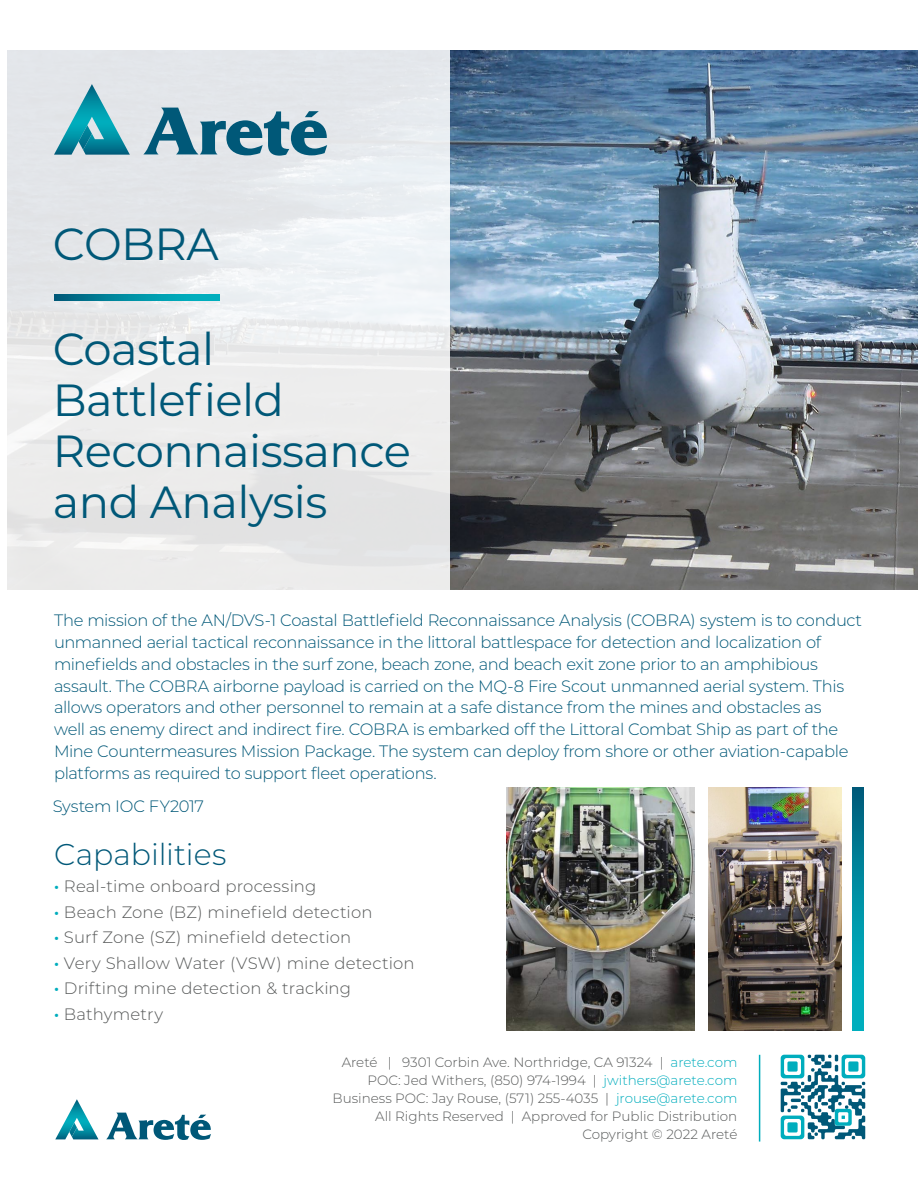
<style>
.page{position:relative;width:918px;height:1188px;background:#fff}
.page>*{position:absolute;margin:0;border:0;box-sizing:border-box;transform-origin:0 0}
.t1{font:45px/51px "Montserrat";letter-spacing:-.015em;color:#005878}
.t2{font:300 30px "Montserrat";color:#005878}
.t3{font:300 16.5px/21.8px "Montserrat";letter-spacing:-.02em;color:#005878}
.t4{font:300 16.5px/25.5px "Montserrat";letter-spacing:.01em;color:#575959}
.t5{font:300 13.5px/18px "Montserrat";color:#575959;text-align:right}
.s1{font-weight:700;color:#00adbd}
.s2{color:#00adbd}
</style>
<div class="page">
<svg style="left:106px;top:1113px;width:105px;height:27px"></svg>
<svg style="left:55px;top:1099px;width:44px;height:40px"></svg>
<svg style="left:777px;top:1051px;width:92px;height:92px"></svg>
<svg style="left:781px;top:1055px;width:84px;height:84px"></svg>
<hr style="left:759px;top:1055px;width:1px;height:87px;background:#00adbd">
<svg style="left:853px;top:787px;width:11px;height:244px;background:#008fa4"></svg>
<img style="left:450px;top:51px;width:468px;height:538px">
<svg style="left:7px;top:50px;width:443px;height:540px;background:#e8eaec"></svg>
<svg style="left:55px;top:295px;width:165px;height:5px"></svg>
<svg style="left:143px;top:108px;width:184px;height:48px;background:#7fa7b7"></svg>
<svg style="left:54px;top:84px;width:76px;height:71px;background:#7dbcc8"></svg>
<img style="left:708px;top:787px;width:133px;height:244px">
<img style="left:507px;top:787px;width:188px;height:244px">
<h1 class="t1" style="left:53px;top:217px;width:167px">COBRA</h1>
<h1 class="t1" style="left:53px;top:322px;width:360px">Coastal<br>Battlefield<br>Reconnaissance and Analysis</h1>
<p class="t3" style="left:54px;top:609px;width:810px">The mission of the AN/DVS-1 Coastal Battlefield Reconnaissance Analysis (COBRA) system is to conduct unmanned aerial tactical reconnaissance in the littoral battlespace for detection and localization of minefields and obstacles in the surf zone, beach zone, and beach exit zone prior to an amphibious assault. The COBRA airborne payload is carried on the MQ-8 Fire Scout unmanned aerial system. This allows operators and other personnel to remain at a safe distance from the mines and obstacles as<br>well as enemy direct and indirect fire. COBRA is embarked off the Littoral Combat Ship as part of the Mine Countermeasures Mission Package. The system can deploy from shore or other aviation-capable platforms as required to support fleet operations.</p>
<p class="t3" style="left:53px;top:795px;width:153px">System IOC FY2017</p>
<h2 class="t2" style="left:54px;top:834px;width:174px">Capabilities</h2>
<p class="t4" style="left:54px;top:873px;width:362px"><span class="s1">·</span> Real-time onboard processing<br><span class="s1">·</span> Beach Zone (BZ) minefield detection<br><span class="s1">·</span> Surf Zone (SZ) minefield detection<br><span class="s1">·</span> Very Shallow Water (VSW) mine detection <span class="s1">·</span> Drifting mine detection &amp; tracking<br><span class="s1">·</span> Bathymetry</p>
<p class="t5" style="left:333px;top:1053px;width:406px">Areté | 9301 Corbin Ave. Northridge, CA 91324 | <span class="s2">arete.com </span>POC: Jed Withers, (850) 974-1994 | <span class="s2">jwithers@arete.com </span>Business POC: Jay Rouse, (571) 255-4035 | <span class="s2">jrouse@arete.com </span>All Rights Reserved | Approved for Public Distribution Copyright © 2022 Areté</p>
</div>
